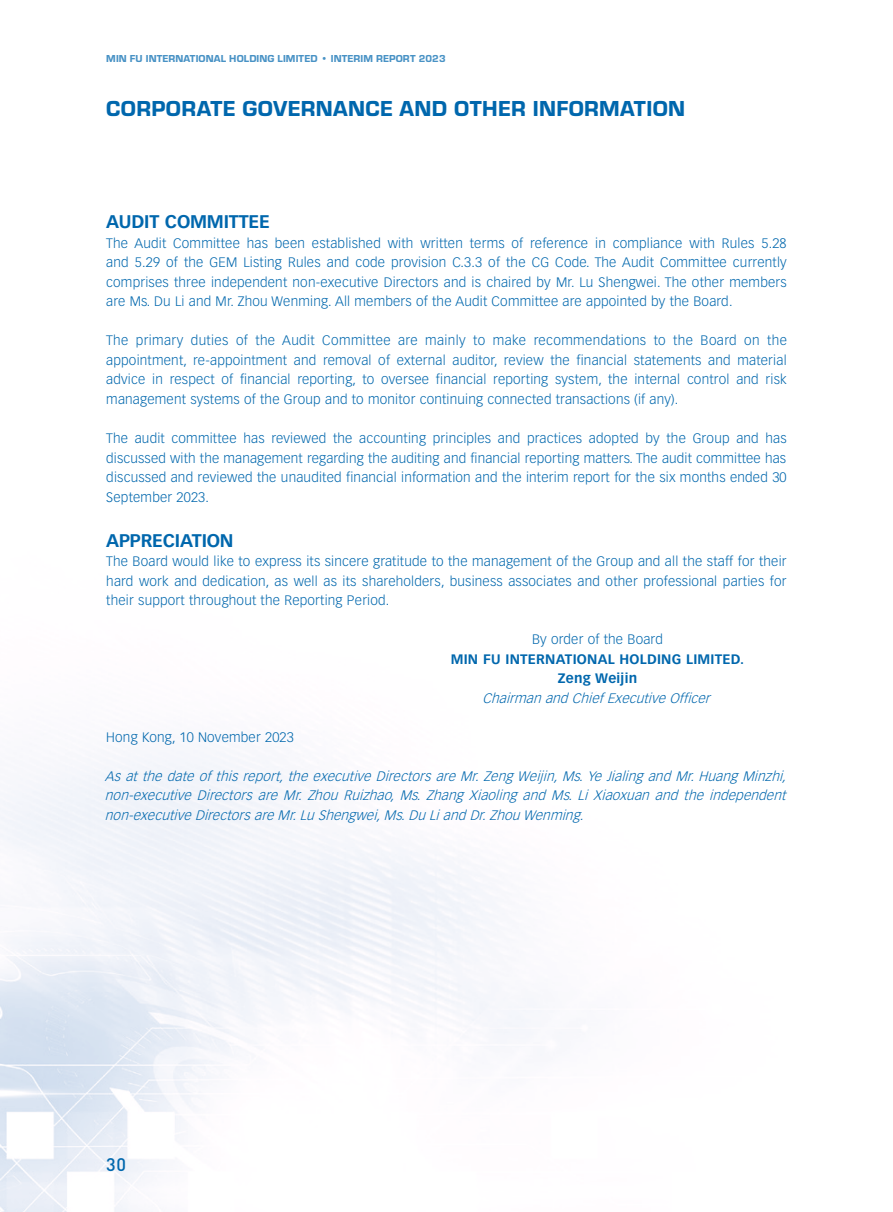
<style>
.page{position:relative;width:893px;height:1212px;background:#fff}
.page>*{position:absolute;margin:0;border:0;box-sizing:border-box;transform-origin:0 0}
.t1{font:22.5px "Eurostile Hea";letter-spacing:.015em;color:#0067ad}
.Heading_1{font:700 18px "Vectora LT Std";letter-spacing:-.01em;color:#0067ad}
.t2{font:500 18px "DIN Pro";color:#0067ad}
.Body_Text{font:300 13.5px/19.5px "Vectora LT Std";letter-spacing:.015em;color:#0067ad;text-align:justify}
.Body_Text-2{font:italic 300 13.5px/19.5px "Vectora LT Std";color:#0067ad;text-align:justify}
.Body_Text-3{font:700 13.5px "Vectora LT Std";letter-spacing:.02em;color:#0067ad}
.t3{font:10.5px "Eurostile Hea";letter-spacing:.01em;color:#4892c5}
</style>
<div class="page">
<img style="left:0;top:752px;width:540px;height:460px">
<p class="t3" style="left:106px;top:51px;width:341px">MIN FU INTERNATIONAL HOLDING LIMITED • INTERIM REPORT 2023</p>
<h1 class="t1" style="left:106px;top:92px;width:580px">CORPORATE GOVERNANCE AND OTHER INFORMATION</h1>
<p class="Heading_1" style="left:106px;top:211px;width:165px">AUDIT COMMITTEE</p>
<p class="Body_Text" style="left:106px;top:234px;width:682px">The Audit Committee has been established with written terms of reference in compliance with Rules 5.28 and 5.29 of the GEM Listing Rules and code provision C.3.3 of the CG Code. The Audit Committee currently comprises three independent non-executive Directors and is chaired by Mr. Lu Shengwei. The other members are Ms. Du Li and Mr. Zhou Wenming. All members of the Audit Committee are appointed by the Board.</p>
<p class="Body_Text" style="left:106px;top:331px;width:682px">The primary duties of the Audit Committee are mainly to make recommendations to the Board on the appointment, re-appointment and removal of external auditor, review the financial statements and material advice in respect of financial reporting, to oversee financial reporting system, the internal control and risk management systems of the Group and to monitor continuing connected transactions (if any).</p>
<p class="Body_Text" style="left:106px;top:429px;width:682px">The audit committee has reviewed the accounting principles and practices adopted by the Group and has discussed with the management regarding the auditing and financial reporting matters. The audit committee has discussed and reviewed the unaudited financial information and the interim report for the six months ended 30<br>September 2023.</p>
<p class="Heading_1" style="left:106px;top:529px;width:129px">APPRECIATION</p>
<p class="Body_Text" style="left:106px;top:552px;width:682px">The Board would like to express its sincere gratitude to the management of the Group and all the staff for their hard work and dedication, as well as its shareholders, business associates and other professional parties for their support throughout the Reporting Period.</p>
<p class="Body_Text" style="left:532px;top:630px;width:132px">By order of the Board</p>
<p class="Body_Text-3" style="left:451px;top:650px;width:295px">MIN FU INTERNATIONAL HOLDING LIMITED.</p>
<p class="Body_Text-3" style="left:558px;top:670px;width:81px">Zeng Weijin</p>
<p class="Body_Text-2" style="left:482px;top:688px;width:233px">Chairman and ChiefExecutiveOfficer</p>
<p class="Body_Text" style="left:106px;top:727px;width:189px">Hong Kong, 10 November 2023</p>
<p class="Body_Text-2" style="left:105px;top:766px;width:687px">As at the date of this report,the executive Directors are Mr.ZengWeij in,Ms.Ye Jialing and Mr.Huang Minzhi, non-executive Directors are Mr. Zhou Ruizhao, Ms. Zhang Xiaoling and Ms. Li Xiaoxuan and the independent non-executiveDirectorsareMr.Lu Shengwei,Ms.Du Liand Dr.Zhou Wenming.</p>
<h2 class="t2" style="left:106px;top:1152px;width:21px">30</h2>
</div>
